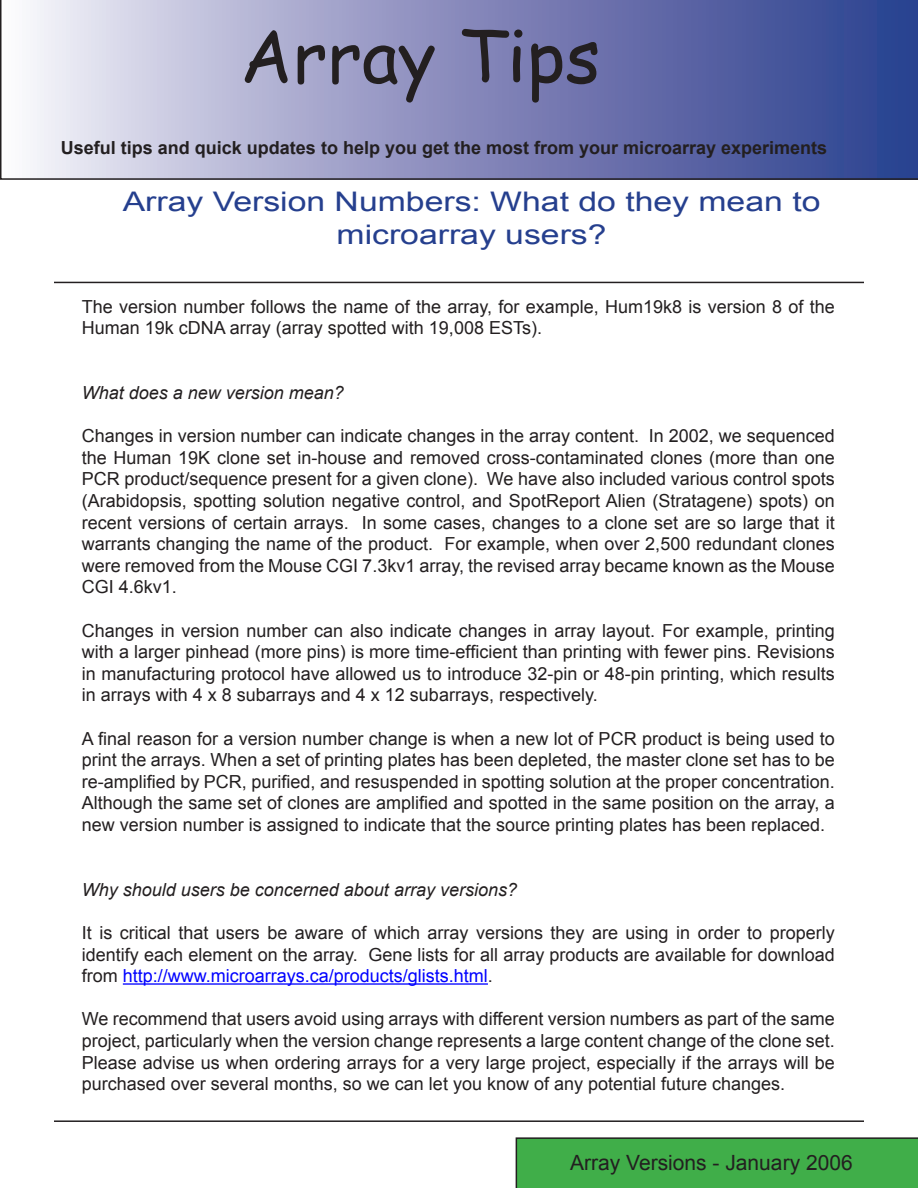
<style>
.page{position:relative;width:918px;height:1188px;background:#fff}
.page>*{position:absolute;margin:0;border:0;box-sizing:border-box;transform-origin:0 0}
.t1{font:72px "Comic Sans MS";color:#231f20}
.t2{font:27px/32.4px "Arial";color:#253f8e;text-align:center;scale:1.25 1}
.t3{font:21px "Arial";color:#231f20}
.t4{font:18px/21.6px "Arial";color:#231f20;text-align:justify}
.t5{font:700 18px "Arial";color:#231f20}
.t6{font:italic 18px "Arial";color:#231f20}
.s1{color:#00f}
</style>
<div class="page">
<svg style="left:0;top:0;width:918px;height:180px;background:#8a90bd"></svg>
<div style="left:516px;top:1137px;width:402px;height:51px;background:#40ae49"></div>
<hr style="left:54px;top:1120px;width:810px;height:2px;background:#231f20">
<hr style="left:54px;top:282px;width:810px;height:1px;background:#231f20">
<hr style="left:123px;top:983px;width:365px;height:2px;background:#00f">
<p class="t1" style="left:240px;top:3px;width:362px">Array Tips</p>
<p class="t5" style="left:61px;top:136px;width:768px">Useful tips and quick updates to help you get the most from your microarray experiments</p>
<p class="t2" style="left:123px;top:186px;width:560px">Array Version Numbers: What do they mean to microarray users?</p>
<p class="t4" style="left:82px;top:296px;width:754px">The version number follows the name of the array, for example, Hum19k8 is version 8 of the<br>Human 19k cDNA array (array spotted with 19,008 ESTs).</p>
<p class="t6" style="left:82px;top:381px;width:264px">What does a new version mean?</p>
<p class="t4" style="left:82px;top:425px;width:754px">Changes in version number can indicate changes in the array content. In 2002, we sequenced the Human 19K clone set in-house and removed cross-contaminated clones (more than one PCR product/sequence present for a given clone). We have also included various control spots (Arabidopsis, spotting solution negative control, and SpotReport Alien (Stratagene) spots) on recent versions of certain arrays. In some cases, changes to a clone set are so large that it warrants changing the name of the product. For example, when over 2,500 redundant clones were removed from the Mouse CGI 7.3kv1 array, the revised array became known as the Mouse CGI 4.6kv1.</p>
<p class="t4" style="left:82px;top:620px;width:754px">Changes in version number can also indicate changes in array layout. For example, printing with a larger pinhead (more pins) is more time-efficient than printing with fewer pins. Revisions in manufacturing protocol have allowed us to introduce 32-pin or 48-pin printing, which results in arrays with 4 x 8 subarrays and 4 x 12 subarrays, respectively.</p>
<p class="t4" style="left:82px;top:728px;width:754px">A final reason for a version number change is when a new lot of PCR product is being used to print the arrays. When a set of printing plates has been depleted, the master clone set has to be re-amplified by PCR, purified, and resuspended in spotting solution at the proper concentration.<br>Although the same set of clones are amplified and spotted in the same position on the array, a new version number is assigned to indicate that the source printing plates has been replaced.</p>
<p class="t6" style="left:82px;top:878px;width:437px">Why should users be concerned about array versions?</p>
<p class="t4" style="left:82px;top:922px;width:754px">It is critical that users be aware of which array versions they are using in order to properly identify each element on the array. Gene lists for all array products are available for download from <span class="s1">http://www.microarrays.ca/products/glists.html</span>.</p>
<p class="t4" style="left:82px;top:1008px;width:754px">We recommend that users avoid using arrays with different version numbers as part of the same project, particularly when the version change represents a large content change of the clone set.<br>Please advise us when ordering arrays for a very large project, especially if the arrays will be purchased over several months, so we can let you know of any potential future changes.</p>
<p class="t3" style="left:570px;top:1149px;width:284px">Array Versions - January 2006</p>
</div>
